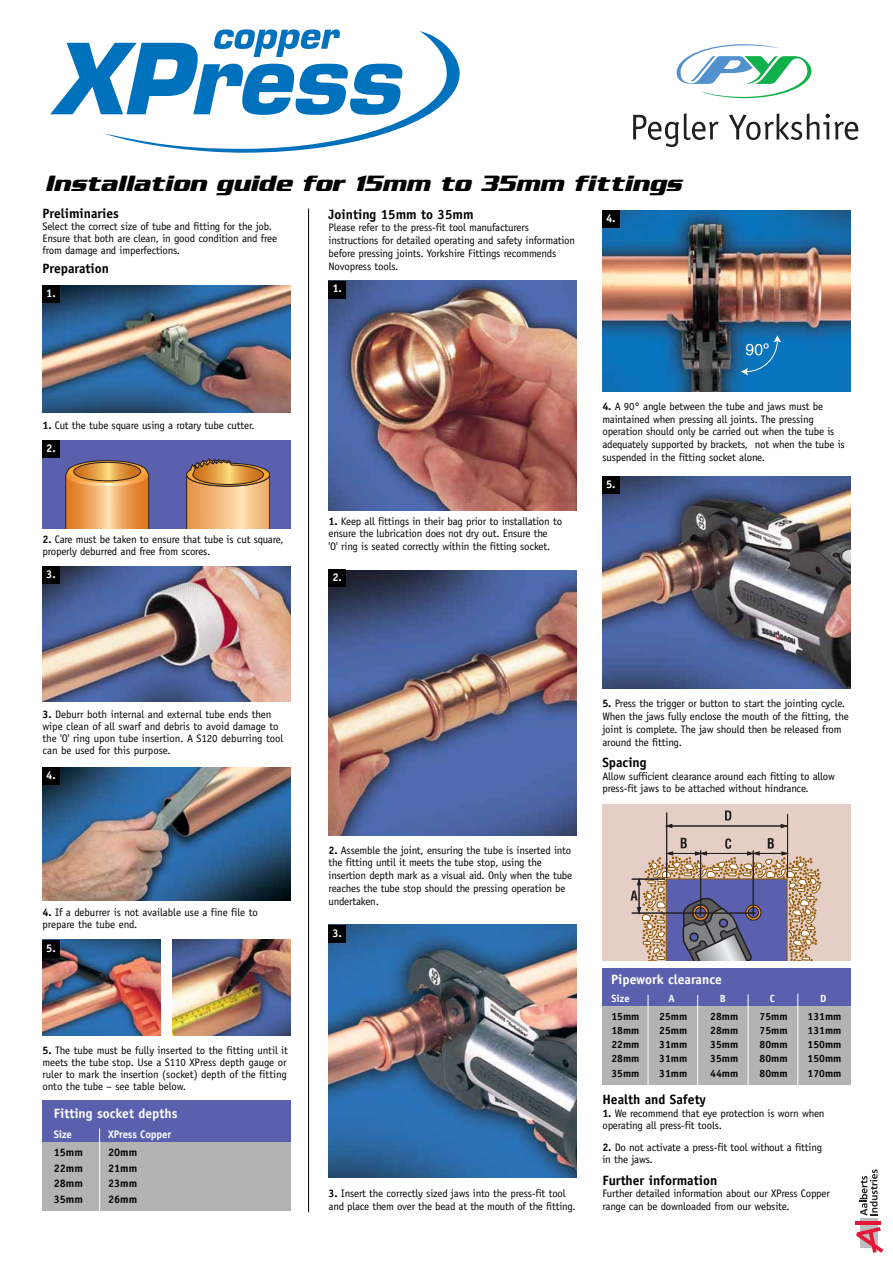
<style>
.page{position:relative;width:893px;height:1263px;background:#fff}
.page>*{position:absolute;margin:0;border:0;box-sizing:border-box;transform-origin:0 0}
.t1{font:italic 700 24px "Serpentine Sans ICG";color:#000}
.t2{font:700 13.5px "Officina Sans";color:#000}
.t3{font:700 13.5px "Officina Sans";color:#fff}
.t4{font:700 11.25px "Officina Sans";color:#fff}
.t5{font:10.88px/12.8px "Officina Sans";letter-spacing:-.015em;color:#000}
.t6{font:700 10.88px "Officina Sans";color:#000}
.t7{font:700 10.88px "Officina Sans";letter-spacing:-.015em;color:#fff}
.t8{font:700 10.5px "Officina Sans";color:#000}
.t9{font:700 10.5px "Officina Sans";color:#fff}
.s1{font-weight:700}
</style>
<div class="page">
<svg style="left:50px;top:29px;width:410px;height:124px"></svg>
<img style="left:329px;top:281px;width:248px;height:229px">
<img style="left:329px;top:570px;width:248px;height:266px">
<img style="left:329px;top:925px;width:248px;height:253px">
<img style="left:602px;top:210px;width:248px;height:182px">
<img style="left:602px;top:476px;width:248px;height:212px">
<svg style="left:860px;top:1169px;width:18px;height:47px"></svg>
<div style="left:860px;top:1218px;width:17px;height:30px;background:#bbbdc0"></div>
<hr style="left:856px;top:1221px;width:25px;height:4px;background:#e31836">
<svg style="left:856px;top:1227px;width:27px;height:26px"></svg>
<svg style="left:741px;top:335px;width:40px;height:40px;background:#2681c0"></svg>
<div style="left:43px;top:1124px;width:248px;height:22px;background:#5a60ad"></div>
<div style="left:43px;top:1143px;width:248px;height:68px;background:#b3b3b3"></div>
<div style="left:43px;top:1101px;width:248px;height:28px;background:#5a60ad"></div>
<hr style="left:99px;top:1128px;width:1px;height:92px;background:#fff">
<img style="left:43px;top:285px;width:248px;height:128px">
<img style="left:43px;top:566px;width:248px;height:135px">
<img style="left:43px;top:767px;width:248px;height:133px">
<img style="left:43px;top:940px;width:118px;height:96px">
<img style="left:172px;top:940px;width:119px;height:96px">
<div style="left:43px;top:440px;width:248px;height:89px;background:#5a60ad"></div>
<svg style="left:65px;top:460px;width:84px;height:69px;background:#d89654"></svg>
<svg style="left:187px;top:459px;width:83px;height:70px;background:#d6a36c"></svg>
<div style="left:43px;top:285px;width:17px;height:17px;background:#000"></div>
<div style="left:329px;top:281px;width:17px;height:17px;background:#000"></div>
<div style="left:329px;top:570px;width:17px;height:17px;background:#000"></div>
<div style="left:329px;top:925px;width:17px;height:17px;background:#000"></div>
<div style="left:602px;top:211px;width:17px;height:17px;background:#000"></div>
<div style="left:602px;top:476px;width:17px;height:17px;background:#000"></div>
<div style="left:43px;top:440px;width:17px;height:17px;background:#000"></div>
<div style="left:43px;top:567px;width:17px;height:17px;background:#000"></div>
<div style="left:43px;top:767px;width:17px;height:17px;background:#000"></div>
<div style="left:43px;top:941px;width:17px;height:17px;background:#000"></div>
<hr style="left:308px;top:209px;width:1px;height:1003px;background:#000">
<div style="left:602px;top:1006px;width:248px;height:79px;background:#b3b3b3"></div>
<svg style="left:602px;top:804px;width:248px;height:157px;background:#baa8a9"></svg>
<div style="left:745px;top:904px;width:16px;height:17px;border:1px solid #231f20;border-radius:50%"></div>
<div style="left:748px;top:907px;width:11px;height:11px;border:1px solid #231f20;border-radius:50%"></div>
<hr style="left:700px;top:850px;width:1px;height:66px;background:#231f20">
<hr style="left:753px;top:850px;width:1px;height:66px;background:#231f20">
<hr style="left:632px;top:913px;width:123px;height:1px;background:#231f20">
<div style="left:602px;top:991px;width:248px;height:15px;background:#5a60ad"></div>
<div style="left:602px;top:968px;width:248px;height:25px;background:#5a60ad"></div>
<hr style="left:648px;top:995px;width:1px;height:90px;background:#fff">
<hr style="left:697px;top:995px;width:1px;height:90px;background:#fff">
<hr style="left:748px;top:994px;width:1px;height:91px;background:#fff">
<hr style="left:797px;top:994px;width:1px;height:91px;background:#fff">
<svg style="left:676px;top:44px;width:135px;height:54px"></svg>
<svg style="left:633px;top:113px;width:86px;height:34px"></svg>
<svg style="left:729px;top:113px;width:129px;height:27px"></svg>
<h1 class="t1" style="left:45px;top:176px;width:638px">Installation guide for 15mm to 35mm fittings</h1>
<p class="t2" style="left:329px;top:209px;width:146px">Jointing 15mm to 35mm</p>
<p class="t5" style="left:329px;top:222px;width:248px">Please refer to the press-fit tool manufacturers instructions for detailed operating and safety information before pressing joints. Yorkshire Fittings recommends Novopress tools.</p>
<p class="t2" style="left:43px;top:209px;width:78px">Preliminaries</p>
<p class="t5" style="left:43px;top:221px;width:236px;line-height:12px">Select the correct size of tube and fitting for the job.<br>Ensure that both are clean, in good condition and free from damage and imperfections.</p>
<p class="t2" style="left:43px;top:263px;width:68px">Preparation</p>
<p class="t4" style="left:606px;top:214px;width:11px">4.</p>
<p class="t4" style="left:46px;top:289px;width:11px">1.</p>
<p class="t5" style="left:43px;top:419px;width:214px"><span class="s1">1.</span> Cut the tube square using a rotary tube cutter.</p>
<p class="t4" style="left:46px;top:444px;width:11px">2.</p>
<p class="t5" style="left:43px;top:534px;width:243px;line-height:12px"><span class="s1">2.</span> Care must be taken to ensure that tube is cut square, properly deburred and free from scores.</p>
<p class="t4" style="left:46px;top:570px;width:11px">3.</p>
<p class="t4" style="left:332px;top:284px;width:11px">1.</p>
<p class="t5" style="left:329px;top:515px;width:235px"><span class="s1">1.</span> Keep all fittings in their bag prior to installation to ensure the lubrication does not dry out. Ensure the<br>'O' ring is seated correctly within the fitting socket.</p>
<p class="t4" style="left:332px;top:573px;width:11px">2.</p>
<p class="t5" style="left:602px;top:401px;width:244px"><span class="s1">4.</span> A 90° angle between the tube and jaws must be maintained when pressing all joints. The pressing operation should only be carried out when the tube is adequately supported by brackets, not when the tube is suspended in the fitting socket alone.</p>
<p class="t4" style="left:606px;top:479px;width:11px">5.</p>
<p class="t5" style="left:43px;top:709px;width:242px;line-height:12px"><span class="s1">3.</span> Deburr both internal and external tube ends then wipe clean of all swarf and debris to avoid damage to the 'O' ring upon tube insertion. A S120 deburring tool can be used for this purpose.</p>
<p class="t4" style="left:46px;top:770px;width:11px">4.</p>
<p class="t5" style="left:43px;top:907px;width:217px;line-height:12px"><span class="s1">4.</span> If a deburrer is not available use a fine file to prepare the tube end.</p>
<p class="t4" style="left:46px;top:944px;width:11px">5.</p>
<p class="t5" style="left:43px;top:1045px;width:247px;line-height:12px"><span class="s1">5.</span> The tube must be fully inserted to the fitting until it meets the tube stop. Use a S110 XPress depth gauge or ruler to mark the insertion (socket) depth of the fitting onto the tube – see table below.</p>
<p class="t7" style="left:54px;top:1130px;width:20px">Size</p>
<p class="t7" style="left:108px;top:1130px;width:65px">XPress Copper</p>
<p class="t6" style="left:54px;top:1148px;width:31px">15mm</p>
<p class="t6" style="left:108px;top:1148px;width:31px">20mm</p>
<p class="t6" style="left:54px;top:1164px;width:31px">22mm</p>
<p class="t6" style="left:108px;top:1164px;width:31px">21mm</p>
<p class="t6" style="left:54px;top:1179px;width:31px">28mm</p>
<p class="t6" style="left:108px;top:1179px;width:31px">23mm</p>
<p class="t6" style="left:54px;top:1195px;width:31px">35mm</p>
<p class="t6" style="left:108px;top:1195px;width:31px">26mm</p>
<p class="t3" style="left:54px;top:1108px;width:125px">Fitting socket depths</p>
<p class="t5" style="left:329px;top:844px;width:245px"><span class="s1">2.</span> Assemble the joint, ensuring the tube is inserted into the fitting until it meets the tube stop, using the insertion depth mark as a visual aid. Only when the tube reaches the tube stop should the pressing operation be undertaken.</p>
<p class="t4" style="left:332px;top:929px;width:11px">3.</p>
<p class="t5" style="left:329px;top:1188px;width:249px"><span class="s1">3.</span> Insert the correctly sized jaws into the press-fit tool and place them over the bead at the mouth of the fitting.</p>
<p class="t5" style="left:602px;top:698px;width:248px"><span class="s1">5.</span> Press the trigger or button to start the jointing cycle.<br>When the jaws fully enclose the mouth of the fitting, the joint is complete. The jaw should then be released from around the fitting.</p>
<p class="t2" style="left:602px;top:757px;width:46px">Spacing</p>
<p class="t5" style="left:602px;top:770px;width:234px">Allow sufficient clearance around each fitting to allow press-fit jaws to be attached without hindrance.</p>
<p class="t3" style="left:611px;top:974px;width:112px">Pipework clearance</p>
<p class="t9" style="left:612px;top:995px;width:20px">Size</p>
<p class="t9" style="left:669px;top:995px;width:8px">A</p>
<p class="t9" style="left:720px;top:995px;width:8px">B</p>
<p class="t9" style="left:770px;top:995px;width:7px">C</p>
<p class="t9" style="left:820px;top:995px;width:8px">D</p>
<p class="t8" style="left:611px;top:1012px;width:30px">15mm</p>
<p class="t8" style="left:659px;top:1012px;width:30px">25mm</p>
<p class="t8" style="left:710px;top:1012px;width:30px">28mm</p>
<p class="t8" style="left:760px;top:1012px;width:30px">75mm</p>
<p class="t8" style="left:807px;top:1012px;width:35px">131mm</p>
<p class="t8" style="left:611px;top:1026px;width:30px">18mm</p>
<p class="t8" style="left:659px;top:1026px;width:30px">25mm</p>
<p class="t8" style="left:710px;top:1026px;width:30px">28mm</p>
<p class="t8" style="left:760px;top:1026px;width:30px">75mm</p>
<p class="t8" style="left:807px;top:1026px;width:35px">131mm</p>
<p class="t8" style="left:611px;top:1040px;width:30px">22mm</p>
<p class="t8" style="left:659px;top:1040px;width:30px">31mm</p>
<p class="t8" style="left:710px;top:1040px;width:30px">35mm</p>
<p class="t8" style="left:760px;top:1040px;width:30px">80mm</p>
<p class="t8" style="left:807px;top:1040px;width:35px">150mm</p>
<p class="t8" style="left:611px;top:1055px;width:30px">28mm</p>
<p class="t8" style="left:659px;top:1055px;width:30px">31mm</p>
<p class="t8" style="left:710px;top:1055px;width:30px">35mm</p>
<p class="t8" style="left:760px;top:1055px;width:30px">80mm</p>
<p class="t8" style="left:807px;top:1055px;width:35px">150mm</p>
<p class="t8" style="left:611px;top:1069px;width:30px">35mm</p>
<p class="t8" style="left:659px;top:1069px;width:30px">31mm</p>
<p class="t8" style="left:710px;top:1069px;width:30px">44mm</p>
<p class="t8" style="left:760px;top:1069px;width:30px">80mm</p>
<p class="t8" style="left:807px;top:1069px;width:35px">170mm</p>
<p class="t2" style="left:602px;top:1094px;width:105px">Health and Safety</p>
<p class="t5" style="left:602px;top:1107px;width:224px"><span class="s1">1.</span> We recommend that eye protection is worn when operating all press-fit tools.</p>
<p class="t5" style="left:602px;top:1141px;width:221px"><span class="s1">2.</span> Do not activate a press-fit tool without a fitting in the jaws.</p>
<p class="t2" style="left:602px;top:1175px;width:116px">Further information</p>
<p class="t5" style="left:602px;top:1188px;width:229px">Further detailed information about our XPress Copper range can be downloaded from our website.</p>
</div>
